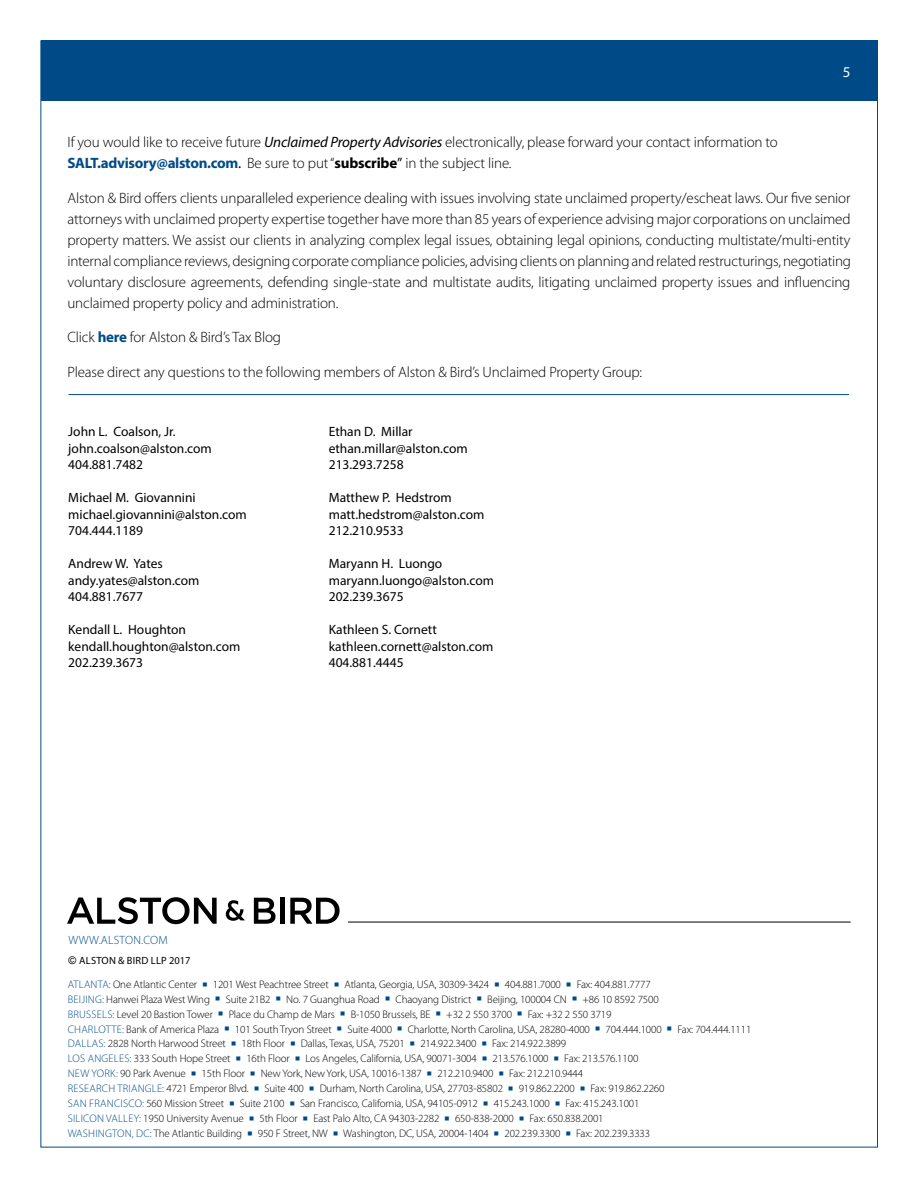
<style>
.page{position:relative;width:918px;height:1188px;background:#fff}
.page>*{position:absolute;margin:0;border:0;box-sizing:border-box;transform-origin:0 0}
.t1{font:300 15px/21px "Myriad Pro";letter-spacing:-.01em;color:#000}
.t2{font:15px "Myriad Pro";color:#fff}
.t3{font:13.5px/16.5px "Myriad Pro";color:#000}
.t4{font:300 12px "Myriad Pro";letter-spacing:.02em;color:#004b87}
.t5{font:300 10.95px/14.9px "Myriad Pro";letter-spacing:-.01em;color:#000}
.t6{font:10.5px "Myriad Pro";letter-spacing:.02em;color:#000}
.s1{font-weight:400;font-style:italic}
.s2{font-weight:700;color:#004b87}
.s3{font-weight:400}
.s4{font-weight:700}
.s5{font-family:"Arial"}
.s6{color:#004b87}
</style>
<div class="page">
<div style="left:42px;top:40px;width:836px;height:61px;background:#004b87"></div>
<hr style="left:348px;top:922px;width:503px;height:1px;background:#000">
<svg style="left:67px;top:897px;width:150px;height:27px"></svg>
<svg style="left:226px;top:900px;width:19px;height:21px"></svg>
<svg style="left:254px;top:898px;width:22px;height:26px"></svg>
<div style="left:280px;top:898px;width:5px;height:26px;background:#000"></div>
<svg style="left:290px;top:898px;width:50px;height:26px"></svg>
<hr style="left:69px;top:394px;width:780px;height:1px;background:#004b87">
<h1 class="t2" style="left:843px;top:62px;width:9px">5</h1>
<h1 class="t1" style="left:67px;top:131px;width:712px">If you would like to receive future <span class="s1">Unclaimed Property Advisories</span> electronically, please forward your contact information to<br><span class="s2">SALT.advisory@alston.com</span><span class="s3">.</span> Be sure to put “<span class="s4">subscribe</span><span class="s3">”</span> in the subject line.</h1>
<p class="t1" style="left:67px;top:187px;width:785px;text-align:justify">Alston &amp; Bird offers clients unparalleled experience dealing with issues involving state unclaimed property/escheat laws. Our five senior attorneys with unclaimed property expertise together have more than 85 years of experience advising major corporations on unclaimed property matters. We assist our clients in analyzing complex legal issues, obtaining legal opinions, conducting multistate/multi-entity internal compliance reviews, designing corporate compliance policies, advising clients on planning and related restructurings, negotiating voluntary disclosure agreements, defending single-state and multistate audits, litigating unclaimed property issues and influencing unclaimed property policy and administration.</p>
<h1 class="t1" style="left:67px;top:326px;width:215px">Click <span class="s2">here</span> for Alston &amp; Bird’s Tax Blog</h1>
<h1 class="t1" style="left:67px;top:361px;width:576px">Please direct any questions to the following members of Alston &amp; Bird’s Unclaimed Property Group:</h1>
<p class="t3" style="left:68px;top:423px;width:145px">John L. Coalson, Jr. john.coalson@alston.com<br>404.881.7482</p>
<p class="t3" style="left:68px;top:489px;width:180px">Michael M. Giovannini michael.giovannini@alston.com<br>704.444.1189</p>
<p class="t3" style="left:68px;top:555px;width:133px">Andrew W. Yates andy.yates@alston.com<br>404.881.7677</p>
<p class="t3" style="left:68px;top:621px;width:174px">Kendall L. Houghton kendall.houghton@alston.com<br>202.239.3673</p>
<p class="t3" style="left:329px;top:423px;width:140px">Ethan D. Millar ethan.millar@alston.com<br>213.293.7258</p>
<p class="t3" style="left:329px;top:489px;width:157px">Matthew P. Hedstrom matt.hedstrom@alston.com<br>212.210.9533</p>
<p class="t3" style="left:329px;top:555px;width:167px">Maryann H. Luongo maryann.luongo@alston.com<br>202.239.3675</p>
<p class="t3" style="left:329px;top:621px;width:166px">Kathleen S. Cornett kathleen.cornett@alston.com<br>404.881.4445</p>
<p class="t4" style="left:69px;top:933px;width:101px">WWW.ALSTON.COM</p>
<p class="t6" style="left:69px;top:954px;width:124px"><span class="s5">©</span> ALSTON &amp; BIRD LLP 2017</p>
<p class="t5" style="left:68px;top:977px;width:685px"><span class="s6">ATLANTA:</span> One Atlantic Center <span class="s6">■</span> 1201 West Peachtree Street <span class="s6">■</span> Atlanta, Georgia, USA, 30309-3424 <span class="s6">■</span> 404.881.7000 <span class="s6">■</span> Fax: 404.881.7777<br><span class="s6">BEIJING:</span> Hanwei Plaza West Wing <span class="s6">■</span> Suite 21B2 <span class="s6">■</span> No. 7 Guanghua Road <span class="s6">■</span> Chaoyang District <span class="s6">■</span> Beijing, 100004 CN <span class="s6">■</span> +86 10 8592 7500<br><span class="s6">BRUSSELS:</span> Level 20 Bastion Tower <span class="s6">■</span> Place du Champ de Mars <span class="s6">■</span> B-1050 Brussels, BE <span class="s6">■</span> +32 2 550 3700 <span class="s6">■</span> Fax: +32 2 550 3719<br><span class="s6">CHARLOTTE:</span> Bank of America Plaza <span class="s6">■</span> 101 South Tryon Street <span class="s6">■</span> Suite 4000 <span class="s6">■</span> Charlotte, North Carolina, USA, 28280-4000 <span class="s6">■</span> 704.444.1000 <span class="s6">■</span> Fax: 704.444.1111<br><span class="s6">DALLAS:</span> 2828 North Harwood Street <span class="s6">■</span> 18th Floor <span class="s6">■</span> Dallas, Texas, USA, 75201 <span class="s6">■</span> 214.922.3400 <span class="s6">■</span> Fax: 214.922.3899<br><span class="s6">LOS ANGELES:</span> 333 South Hope Street <span class="s6">■</span> 16th Floor <span class="s6">■</span> Los Angeles, California, USA, 90071-3004 <span class="s6">■</span> 213.576.1000 <span class="s6">■</span> Fax: 213.576.1100<br><span class="s6">NEW YORK:</span> 90 Park Avenue <span class="s6">■</span> 15th Floor <span class="s6">■</span> New York, New York, USA, 10016-1387 <span class="s6">■</span> 212.210.9400 <span class="s6">■</span> Fax: 212.210.9444<br><span class="s6">RESEARCH TRIANGLE:</span> 4721 Emperor Blvd. <span class="s6">■</span> Suite 400 <span class="s6">■</span> Durham, North Carolina, USA, 27703-85802 <span class="s6">■</span> 919.862.2200 <span class="s6">■</span> Fax: 919.862.2260<br><span class="s6">SAN FRANCISCO:</span> 560 Mission Street <span class="s6">■</span> Suite 2100 <span class="s6">■</span> San Francisco, California, USA, 94105-0912 <span class="s6">■</span> 415.243.1000 <span class="s6">■</span> Fax: 415.243.1001<br><span class="s6">SILICON VALLEY:</span> 1950 University Avenue <span class="s6">■</span> 5th Floor <span class="s6">■</span> East Palo Alto, CA 94303-2282 <span class="s6">■</span> 650-838-2000 <span class="s6">■</span> Fax: 650.838.2001<br><span class="s6">WASHINGTON, DC:</span> The Atlantic Building <span class="s6">■</span> 950 F Street, NW <span class="s6">■</span> Washington, DC, USA, 20004-1404 <span class="s6">■</span> 202.239.3300 <span class="s6">■</span> Fax: 202.239.3333</p>
</div>
